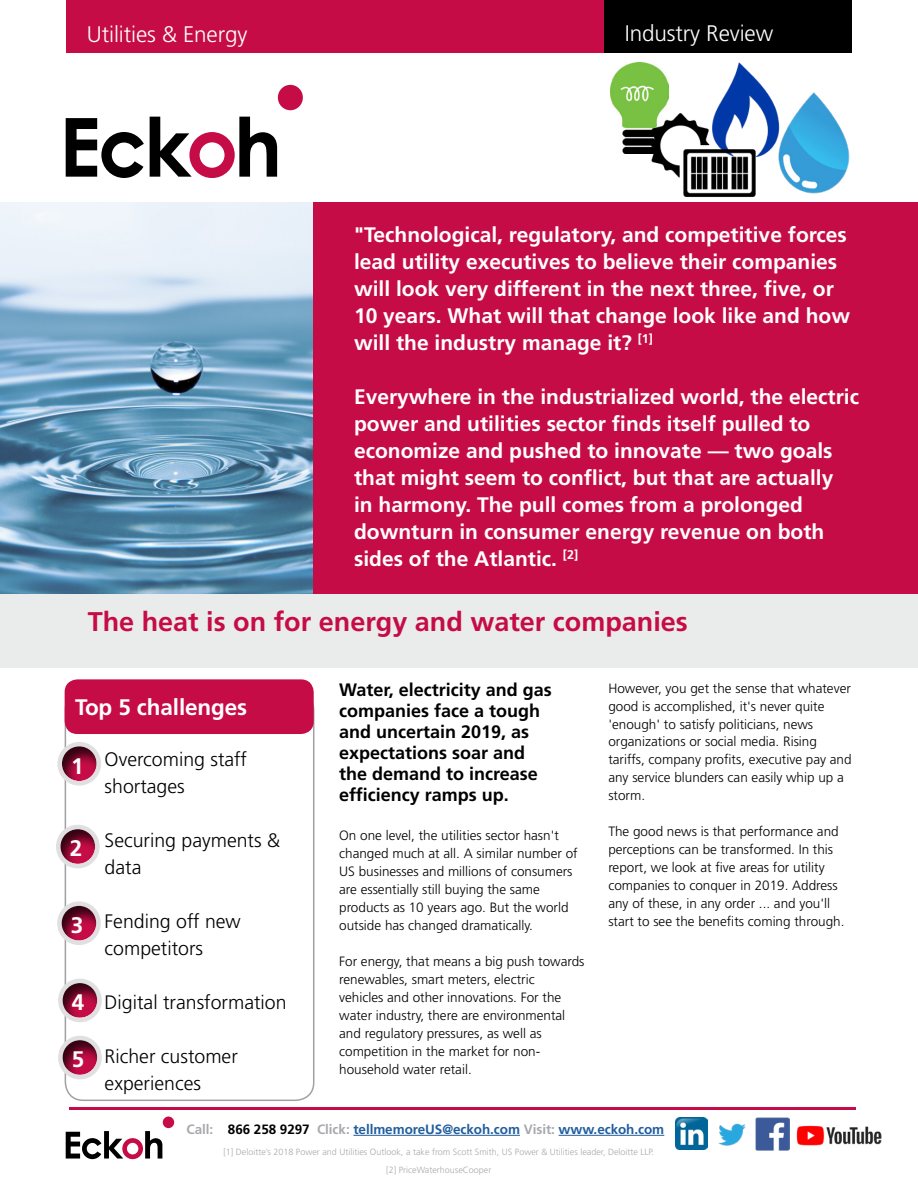
<style>
.page{position:relative;width:918px;height:1188px;background:#fff}
.page>*{position:absolute;margin:0;border:0;box-sizing:border-box;transform-origin:0 0}
.t1{font:700 27px "Frutiger LT Std";color:#c60c46}
.t2{font:300 22.5px "Frutiger LT Std";letter-spacing:-.005em;color:#fff}
.t3{font:700 22.5px "Frutiger LT Std";letter-spacing:-.005em;color:#fff}
.t4{font:700 21px/27px "Frutiger LT Std";color:#fff}
.t5{font:300 19.5px/27px "Frutiger LT Std";color:#000}
.t6{font:700 18px/21px "Frutiger LT Std";color:#000101}
.t7{font:300 13.5px/18px "Frutiger LT Std";color:#000101}
.t8{font:700 13.5px "Frutiger LT Std";letter-spacing:-.005em;color:#215e9e}
.t9{font:300 9px/18px "Frutiger LT Std";color:#a7a9ac;text-align:center}
.s1{color:#a7a9ac}
.s2{color:#000}
</style>
<div class="page">
<div style="left:0;top:594px;width:918px;height:74px;background:#eaeceb"></div>
<img style="left:0;top:202px;width:314px;height:392px">
<svg style="left:150px;top:117px;width:127px;height:61px"></svg>
<svg style="left:66px;top:118px;width:78px;height:60px"></svg>
<div style="left:278px;top:85px;width:25px;height:25px;background:#c60c46;border-radius:50%"></div>
<div style="left:314px;top:202px;width:604px;height:392px;background:#c60c46"></div>
<img style="left:611px;top:63px;width:58px;height:91px">
<img style="left:723px;top:62px;width:40px;height:94px">
<img style="left:763px;top:87px;width:87px;height:107px">
<img style="left:647px;top:98px;width:114px;height:99px">
<div style="left:65px;top:691px;width:249px;height:410px;border:2px solid #a1a1a4;border-radius:18px"></div>
<div style="left:604px;top:0;width:248px;height:53px;background:#000"></div>
<div style="left:66px;top:0;width:538px;height:53px;background:#c60c46"></div>
<div style="left:65px;top:679px;width:249px;height:55px;background:#c60c46;border-radius:13px"></div>
<div style="left:57px;top:742px;width:44px;height:44px;border:5px solid #e0e0e2;border-radius:50%"></div>
<div style="left:47px;top:737px;width:63px;height:45px;background:#000;opacity:.75"></div>
<div style="left:56px;top:825px;width:44px;height:43px;border:5px solid #e0e0e2;border-radius:50%"></div>
<div style="left:46px;top:820px;width:62px;height:45px;background:#000;opacity:.75"></div>
<div style="left:57px;top:901px;width:44px;height:44px;border:5px solid #e0e0e2;border-radius:50%"></div>
<div style="left:47px;top:897px;width:62px;height:45px;background:#000;opacity:.75"></div>
<div style="left:58px;top:979px;width:44px;height:43px;border:5px solid #e0e0e2;border-radius:50%"></div>
<div style="left:48px;top:974px;width:62px;height:45px;background:#000;opacity:.75"></div>
<div style="left:58px;top:1036px;width:44px;height:43px;border:5px solid #e0e0e2;border-radius:50%"></div>
<div style="left:48px;top:1031px;width:62px;height:45px;background:#000;opacity:.75"></div>
<hr style="left:353px;top:1135px;width:167px;height:1px;background:#215e9e">
<hr style="left:559px;top:1135px;width:105px;height:1px;background:#215e9e">
<svg style="left:66px;top:1131px;width:96px;height:28px"></svg>
<div style="left:163px;top:1117px;width:11px;height:11px;background:#c60c46;border-radius:50%"></div>
<img style="left:676px;top:1117px;width:32px;height:32px">
<img style="left:718px;top:1123px;width:28px;height:23px">
<img style="left:796px;top:1125px;width:85px;height:21px">
<img style="left:756px;top:1117px;width:33px;height:33px">
<hr style="left:70px;top:1107px;width:786px;height:3px;background:#c60c46">
<h2 class="t2" style="left:87px;top:21px;width:162px">Utilities &amp; Energy</h2>
<h2 class="t2" style="left:625px;top:21px;width:150px">Industry Review</h2>
<p class="t4" style="left:354px;top:221px;width:497px">"Technological, regulatory, and competitive forces lead utility executives to believe their companies will look very different in the next three, five, or 10 years. What will that change look like and how will the industry manage it? <sup>[1]</sup></p>
<p class="t4" style="left:354px;top:383px;width:506px">Everywhere in the industrialized world, the electric power and utilities sector finds itself pulled to economize and pushed to innovate — two goals that might seem to conflict, but that are actually<br>in harmony. The pull comes from a prolonged downturn in consumer energy revenue on both sides of the Atlantic. <sup>[2]</sup></p>
<h1 class="t1" style="left:88px;top:606px;width:602px">The heat is on for energy and water companies</h1>
<h2 class="t3" style="left:75px;top:694px;width:174px">Top 5 challenges</h2>
<h2 class="t3" style="left:71px;top:752px;width:14px">1</h2>
<h2 class="t3" style="left:70px;top:835px;width:14px">2</h2>
<h2 class="t3" style="left:71px;top:912px;width:14px">3</h2>
<h2 class="t3" style="left:72px;top:989px;width:14px">4</h2>
<h2 class="t3" style="left:72px;top:1046px;width:14px">5</h2>
<h3 class="t5" style="left:105px;top:746px;width:144px">Overcoming staff shortages</h3>
<h3 class="t5" style="left:105px;top:827px;width:177px">Securing payments &amp; data</h3>
<h3 class="t5" style="left:105px;top:908px;width:138px">Fending off new competitors</h3>
<h3 class="t5" style="left:105px;top:989px;width:183px">Digital transformation</h3>
<h3 class="t5" style="left:105px;top:1043px;width:135px">Richer customer experiences</h3>
<h3 class="t6" style="left:339px;top:679px;width:214px">Water, electricity and gas companies face a tough and uncertain 2019, as expectations soar and the demand to increase efficiency ramps up.</h3>
<p class="t7" style="left:339px;top:826px;width:240px">On one level, the utilities sector hasn't changed much at all. A similar number of US businesses and millions of consumers are essentially still buying the same products as 10 years ago. But the world outside has changed dramatically.</p>
<p class="t7" style="left:339px;top:952px;width:247px">For energy, that means a big push towards renewables, smart meters, electric<br>vehicles and other innovations. For the water industry, there are environmental and regulatory pressures, as well as competition in the market for non&shy;household water retail.</p>
<p class="t7" style="left:608px;top:679px;width:245px">However, you get the sense that whatever good is accomplished, it's never quite 'enough' to satisfy politicians, news organizations or social media. Rising tariffs, company profits, executive pay and any service blunders can easily whip up a storm.</p>
<p class="t7" style="left:608px;top:823px;width:238px">The good news is that performance and perceptions can be transformed. In this report, we look at five areas for utility companies to conquer in 2019. Address any of these, in any order ... and you'll start to see the benefits coming through.</p>
<p class="t8" style="left:187px;top:1121px;width:479px"><span class="s1">Call:</span> <span class="s2">866 258 9297</span> <span class="s1">Click:</span> tellmemoreUS@eckoh.com <span class="s1">Visit:</span> www.eckoh.com</p>
<p class="t9" style="left:223px;top:1143px;width:432px">[1] Deloitte’s 2018 Power and Utilities Outlook, a take from Scott Smith, US Power &amp; Utilities leader, Deloitte LLP. [2] PriceWaterhouseCooper</p>
</div>
